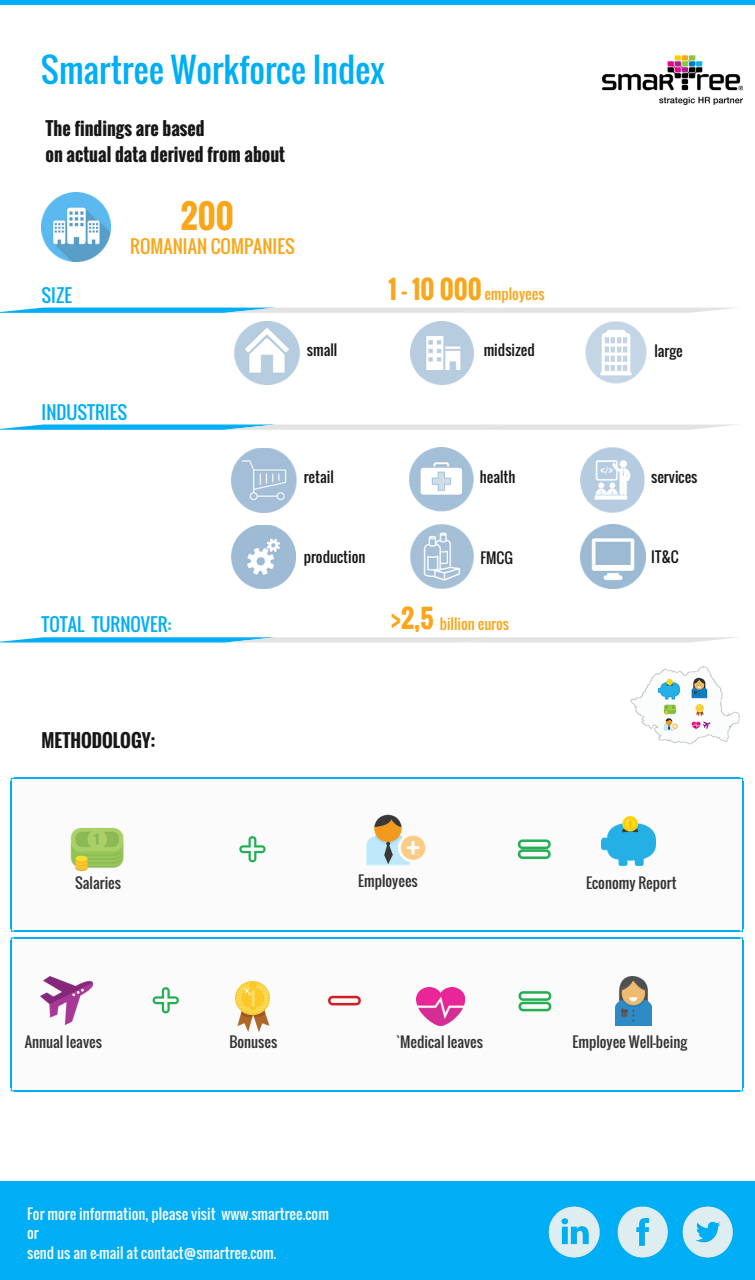
<style>
.page{position:relative;width:755px;height:1280px;background:#fff}
.page>*{position:absolute;margin:0;border:0;box-sizing:border-box;transform-origin:0 0}
.t1{font:33.6px "Oswald";color:#00aef5}
.t2{font:700 32.55px "Oswald";color:#faa61a}
.t3{font:700 25.29px "Oswald";color:#faa61a}
.t4{font:700 18.03px/25.6px "Oswald";color:#171717}
.t5{font:18.03px "Oswald";color:#00aef5}
.t6{font:18.03px "Oswald";color:#faa61a}
.t7{font:14.44px "Oswald";color:#171717}
.t8{font:14.44px/19.7px "Oswald";color:#f9f9f9}
.t9{font:14.44px "Oswald";color:#faa61a}
.s1{font-weight:700;font-size:25.29px}
</style>
<div class="page">
<img style="left:602px;top:55px;width:140px;height:49px">
<img style="left:42px;top:192px;width:69px;height:69px">
<div style="left:0;top:1181px;width:755px;height:99px;background:#00aef5"></div>
<hr style="left:0;top:1px;width:755px;height:4px;background:#00aef5">
<img style="left:585px;top:321px;width:62px;height:63px">
<img style="left:410px;top:321px;width:64px;height:63px">
<img style="left:235px;top:321px;width:64px;height:64px">
<img style="left:231px;top:448px;width:65px;height:65px">
<img style="left:409px;top:447px;width:64px;height:65px">
<img style="left:580px;top:448px;width:64px;height:64px">
<img style="left:231px;top:525px;width:64px;height:63px">
<img style="left:410px;top:524px;width:63px;height:64px">
<img style="left:581px;top:524px;width:64px;height:64px">
<img style="left:630px;top:666px;width:110px;height:79px">
<svg style="left:0;top:308px;width:733px;height:5px;background:#a0d5ea"></svg>
<svg style="left:0;top:424px;width:737px;height:5px"></svg>
<svg style="left:0;top:637px;width:737px;height:5px;background:#a3d6eb"></svg>
<div style="left:12px;top:938px;width:730px;height:152px;background:#fbfbfb"></div>
<div style="left:12px;top:778px;width:730px;height:152px;background:#fbfbfb"></div>
<img style="left:366px;top:814px;width:60px;height:52px">
<img style="left:602px;top:816px;width:54px;height:49px">
<img style="left:40px;top:976px;width:53px;height:48px">
<img style="left:235px;top:981px;width:34px;height:51px">
<hr style="left:742px;top:781px;width:1px;height:147px;background:#00aef5">
<hr style="left:11px;top:781px;width:1px;height:147px;background:#00aef5">
<hr style="left:14px;top:778px;width:726px;height:1px;background:#00aef5">
<hr style="left:14px;top:930px;width:726px;height:2px;background:#00aef5">
<hr style="left:742px;top:940px;width:1px;height:148px;background:#00aef5">
<hr style="left:11px;top:940px;width:1px;height:148px;background:#00aef5">
<hr style="left:14px;top:937px;width:726px;height:1px;background:#00aef5">
<hr style="left:14px;top:1090px;width:726px;height:1px;background:#00aef5">
<svg style="left:739px;top:928px;width:4px;height:12px"></svg>
<svg style="left:11px;top:928px;width:3px;height:12px"></svg>
<img style="left:617px;top:1206px;width:51px;height:52px">
<img style="left:548px;top:1206px;width:52px;height:52px">
<img style="left:682px;top:1206px;width:51px;height:52px">
<h1 class="t1" style="left:41px;top:44px;width:345px">Smartree Workforce Index</h1>
<p class="t4" style="left:46px;top:115px;width:241px">The findings are based<br>on actual data derived from about</p>
<h2 class="t2" style="left:181px;top:191px;width:55px">200</h2>
<p class="t5" style="left:42px;top:281px;width:32px">SIZE</p>
<p class="t6" style="left:130px;top:233px;width:166px">ROMANIAN COMPANIES</p>
<p class="t7" style="left:307px;top:339px;width:32px">small</p>
<p class="t5" style="left:42px;top:398px;width:87px">INDUSTRIES</p>
<p class="t7" style="left:304px;top:465px;width:32px">retail</p>
<p class="t9" style="left:388px;top:283px;width:158px"><span class="s1">1 - 10 000</span> employees</p>
<p class="t7" style="left:483px;top:339px;width:53px">midsized</p>
<p class="t7" style="left:654px;top:339px;width:30px">large</p>
<p class="t7" style="left:480px;top:465px;width:37px">health</p>
<p class="t7" style="left:651px;top:466px;width:48px">services</p>
<p class="t5" style="left:42px;top:611px;width:131px">TOTAL TURNOVER:</p>
<p class="t7" style="left:304px;top:546px;width:63px">production</p>
<p class="t7" style="left:480px;top:546px;width:34px">FMCG</p>
<p class="t7" style="left:651px;top:546px;width:29px">IT&amp;C</p>
<h3 class="t3" style="left:390px;top:599px;width:45px">&gt;2,5</h3>
<p class="t9" style="left:440px;top:612px;width:71px">billion euros</p>
<p class="t4" style="left:42px;top:727px;width:115px">METHODOLOGY:</p>
<p class="t7" style="left:75px;top:871px;width:47px">Salaries</p>
<p class="t7" style="left:358px;top:870px;width:61px">Employees</p>
<p class="t7" style="left:586px;top:871px;width:92px">Economy Report</p>
<p class="t7" style="left:25px;top:1030px;width:79px">Annual leaves</p>
<p class="t7" style="left:229px;top:1030px;width:49px">Bonuses</p>
<p class="t7" style="left:396px;top:1030px;width:89px">`Medical leaves</p>
<p class="t8" style="left:27px;top:1203px;width:303px">For more information, please visit www.smartree.com or<br>send us an e-mail at contact@smartree.com.</p>
<p class="t7" style="left:572px;top:1030px;width:116px">Employee Well-being</p>
</div>
